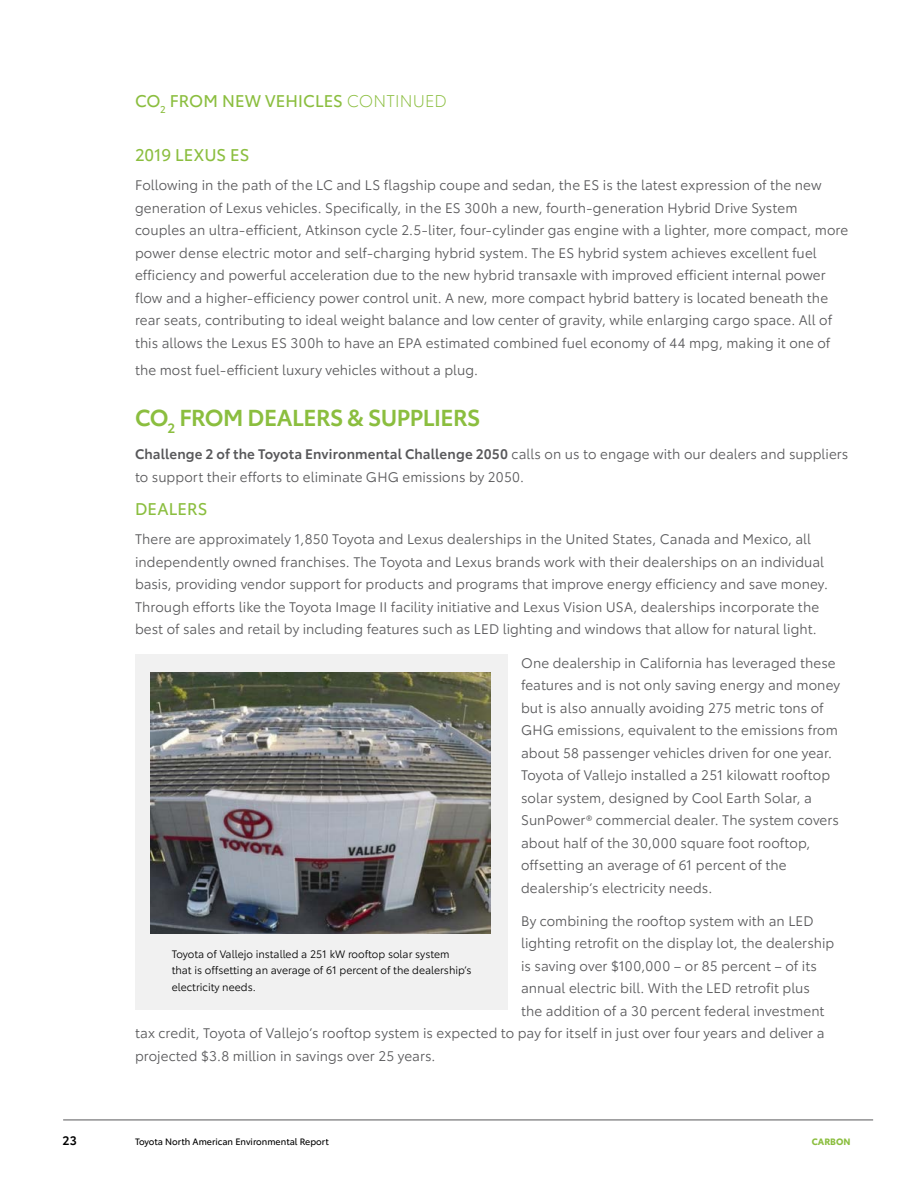
<style>
.page{position:relative;width:918px;height:1188px;background:#fff}
.page>*{position:absolute;margin:0;border:0;box-sizing:border-box;transform-origin:0 0}
.Body_B_BOOK_9_15{font:600 22.5px "Toyota Type";letter-spacing:-.025em;color:#8bbe3f}
.H3_Green_11_13__Targ{font:16.5px "Toyota Type";color:#8bbe3f}
.Body_B_BOOK_9_15-2{font:16.5px "Toyota Type";letter-spacing:.005em;color:#8bbe3f}
.Body_B_BOOK_9_15-3{font:13.5px/22.5px "Toyota Type";letter-spacing:.005em;color:#58585a}
.t1{font:600 12px "Toyota Type";color:#000101}
.Caption-Photo-Black{font:10.5px/16.5px "Toyota Type";color:#000}
.t2{font:9px "Toyota Type";color:#000101}
.t3{font:700 9px "Toyota Type";color:#8bbe3f}
.s1{font-weight:300}
.s2{font-weight:600}
</style>
<div class="page">
<hr style="left:63px;top:1120px;width:810px;height:1px;background:#58585a">
<div style="left:135px;top:655px;width:373px;height:355px;background:#f1f1f1"></div>
<img style="left:151px;top:673px;width:340px;height:260px">
<p class="H3_Green_11_13__Targ" style="left:135px;top:89px;width:313px">CO<sub>2</sub> FROM NEW VEHICLES <span class="s1">CONTINUED</span></p>
<p class="H3_Green_11_13__Targ" style="left:135px;top:143px;width:116px">2019 LEXUS ES</p>
<p class="Body_B_BOOK_9_15-3" style="left:135px;top:173px;width:715px">Following in the path of the LC and LS flagship coupe and sedan, the ES is the latest expression of the new generation of Lexus vehicles. Specifically, in the ES 300h a new, fourth-generation Hybrid Drive System couples an ultra-efficient, Atkinson cycle 2.5-liter, four-cylinder gas engine with a lighter, more compact, more power dense electric motor and self-charging hybrid system. The ES hybrid system achieves excellent fuel efficiency and powerful acceleration due to the new hybrid transaxle with improved efficient internal power flow and a higher-efficiency power control unit. A new, more compact hybrid battery is located beneath the rear seats, contributing to ideal weight balance and low center of gravity, while enlarging cargo space. All of this allows the Lexus ES 300h to have an EPA estimated combined fuel economy of 44 mpg, making it one of</p>
<p class="Body_B_BOOK_9_15-3" style="left:135px;top:358px;width:345px">the most fuel-efficient luxury vehicles without a plug.</p>
<p class="Body_B_BOOK_9_15" style="left:135px;top:401px;width:347px">CO<sub>2</sub> FROM DEALERS &amp; SUPPLIERS</p>
<p class="Body_B_BOOK_9_15-3" style="left:135px;top:442px;width:715px"><span class="s2">Challenge 2 of the Toyota Environmental Challenge 2050</span> calls on us to engage with our dealers and suppliers to support their efforts to eliminate GHG emissions by 2050.</p>
<p class="Body_B_BOOK_9_15-2" style="left:135px;top:497px;width:74px">DEALERS</p>
<p class="Body_B_BOOK_9_15-3" style="left:135px;top:527px;width:694px">There are approximately 1,850 Toyota and Lexus dealerships in the United States, Canada and Mexico, all independently owned franchises. The Toyota and Lexus brands work with their dealerships on an individual basis, providing vendor support for products and programs that improve energy efficiency and save money.<br>Through efforts like the Toyota Image II facility initiative and Lexus Vision USA, dealerships incorporate the best of sales and retail by including features such as LED lighting and windows that allow for natural light.</p>
<p class="Body_B_BOOK_9_15-3" style="left:521px;top:651px;width:321px">One dealership in California has leveraged these features and is not only saving energy and money but is also annually avoiding 275 metric tons of GHG emissions, equivalent to the emissions from about 58 passenger vehicles driven for one year.<br>Toyota of Vallejo installed a 251 kilowatt rooftop solar system, designed by Cool Earth Solar, a SunPower® commercial dealer. The system covers about half of the 30,000 square foot rooftop, offsetting an average of 61 percent of the dealership’s electricity needs.</p>
<p class="Body_B_BOOK_9_15-3" style="left:521px;top:909px;width:294px">By combining the rooftop system with an LED</p>
<p class="Body_B_BOOK_9_15-3" style="left:521px;top:931px;width:315px">lighting retrofit on the display lot, the dealership</p>
<p class="Body_B_BOOK_9_15-3" style="left:521px;top:954px;width:297px">is saving over $100,000 – or 85 percent – of its</p>
<p class="Body_B_BOOK_9_15-3" style="left:521px;top:976px;width:290px">annual electric bill. With the LED retrofit plus</p>
<p class="Body_B_BOOK_9_15-3" style="left:521px;top:999px;width:305px">the addition of a 30 percent federal investment</p>
<p class="Body_B_BOOK_9_15-3" style="left:135px;top:1021px;width:691px">tax credit, Toyota of Vallejo’s rooftop system is expected to pay for itself in just over four years and deliver a</p>
<p class="Body_B_BOOK_9_15-3" style="left:135px;top:1044px;width:302px">projected $3.8 million in savings over 25 years.</p>
<p class="Caption-Photo-Black" style="left:172px;top:945px;width:301px">Toyota of Vallejo installed a 251 kW rooftop solar system that is offsetting an average of 61 percent of the dealership’s electricity needs.</p>
<p class="t1" style="left:63px;top:1132px;width:16px">23</p>
<p class="t2" style="left:135px;top:1135px;width:195px">Toyota North American Environmental Report</p>
<p class="t3" style="left:812px;top:1134px;width:40px">CARBON</p>
</div>
